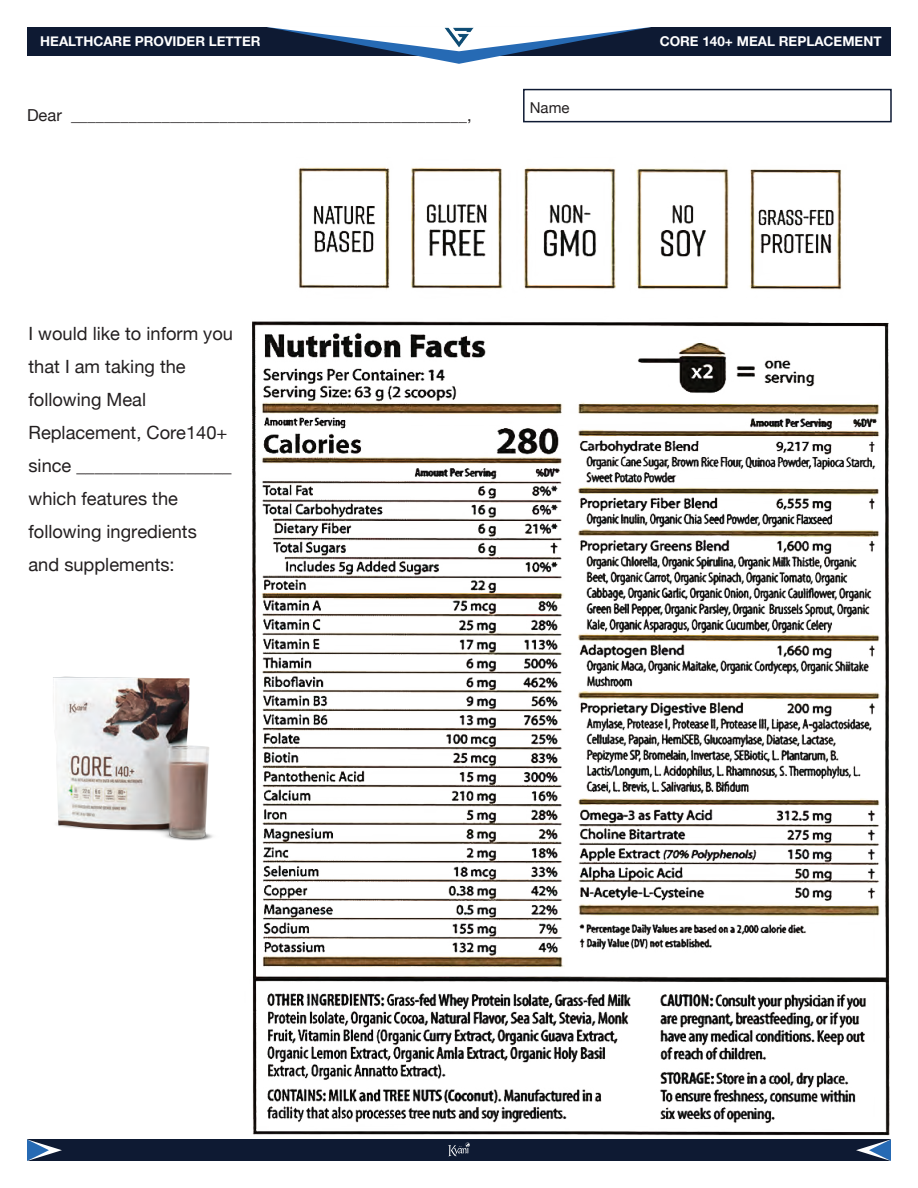
<style>
.page{position:relative;width:918px;height:1188px;background:#fff}
.page>*{position:absolute;margin:0;border:0;box-sizing:border-box;transform-origin:0 0}
.t1{font:18.3px/33px "Helvetica Neue";color:#231f20}
.t2{font:16.5px "Helvetica Neue";color:#231f20}
.t3{font:15px "Helvetica Neue";color:#231f20}
.t4{font:700 13.5px "Helvetica Neue";color:#fff}
</style>
<div class="page">
<div style="left:523px;top:89px;width:369px;height:33px;border:2px solid #0e1a33"></div>
<div style="left:27px;top:27px;width:864px;height:28px;background:#0e1a33"></div>
<svg style="left:267px;top:27px;width:384px;height:37px"></svg>
<div style="left:27px;top:1139px;width:864px;height:22px;background:#0e1a33"></div>
<svg style="left:27px;top:1139px;width:35px;height:22px"></svg>
<svg style="left:856px;top:1139px;width:35px;height:22px"></svg>
<svg style="left:448px;top:1142px;width:22px;height:14px"></svg>
<img style="left:445px;top:27px;width:28px;height:21px">
<img style="left:53px;top:676px;width:160px;height:165px">
<img style="left:252px;top:167px;width:637px;height:973px">
<p class="t4" style="left:40px;top:31px;width:222px">HEALTHCARE PROVIDER LETTER</p>
<p class="t4" style="left:660px;top:31px;width:223px">CORE 140+ MEAL REPLACEMENT</p>
<p class="t2" style="left:27px;top:103px;width:446px">Dear ________________________________________________,</p>
<p class="t3" style="left:530px;top:96px;width:41px">Name</p>
<p class="t1" style="left:28px;top:318px;width:206px">I would like to inform you that I am taking the following Meal<br>Replacement, Core140+ since _________________ which features the following ingredients<br>and supplements:</p>
</div>
